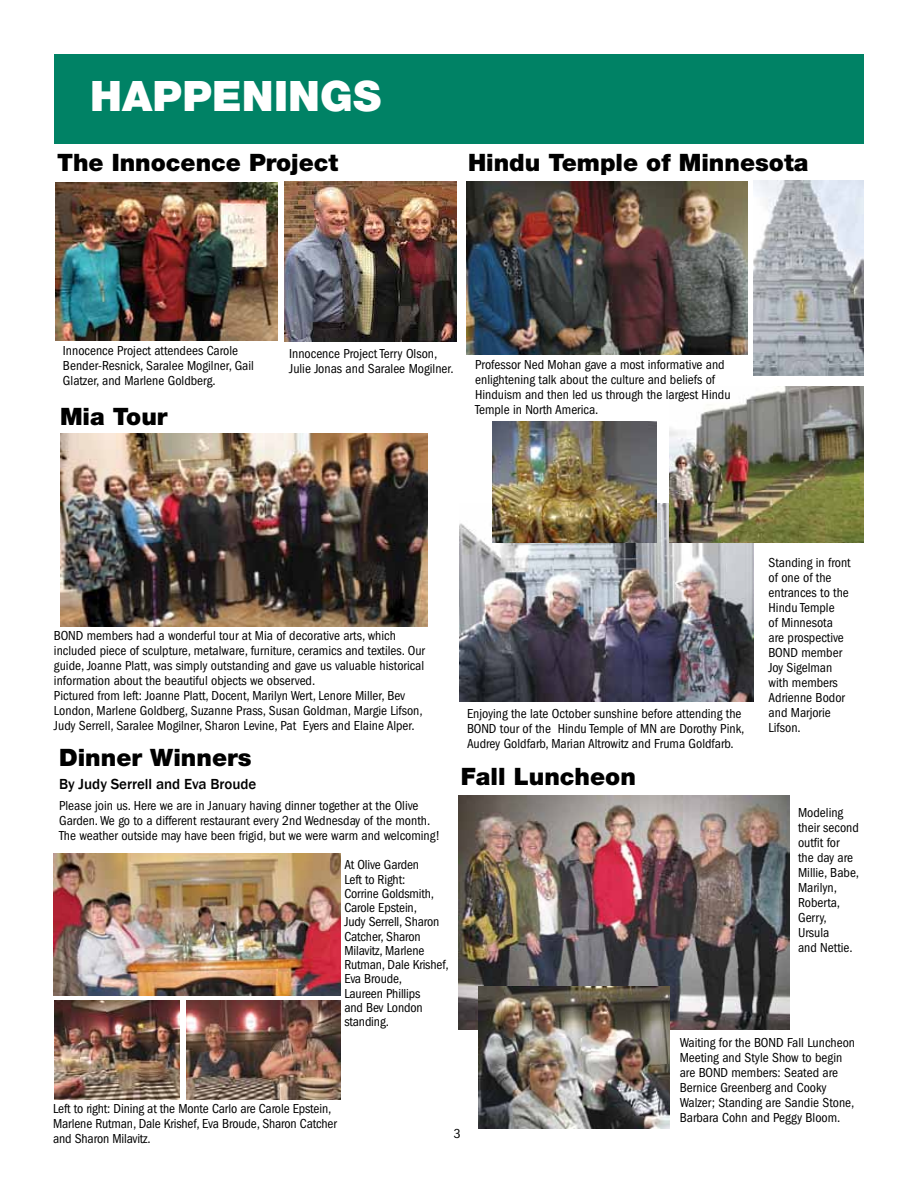
<style>
.page{position:relative;width:918px;height:1188px;background:#fff}
.page>*{position:absolute;margin:0;border:0;box-sizing:border-box;transform-origin:0 0}
.t1{font:900 42px "Helvetica Neue";letter-spacing:.005em;color:#fff}
.t2{font:900 24px "Helvetica Neue";color:#000}
.t3{font:500 15px "Franklin Gothic";color:#000}
.t4{font:condensed 13.5px/15px "Franklin Gothic";color:#000}
</style>
<div class="page">
<img style="left:459px;top:504px;width:294px;height:197px">
<div style="left:54px;top:54px;width:810px;height:90px;background:#008265"></div>
<img style="left:55px;top:182px;width:222px;height:159px">
<img style="left:284px;top:181px;width:173px;height:160px">
<img style="left:60px;top:434px;width:367px;height:192px">
<img style="left:670px;top:386px;width:194px;height:156px">
<img style="left:466px;top:182px;width:281px;height:173px">
<img style="left:493px;top:421px;width:164px;height:122px">
<img style="left:753px;top:180px;width:111px;height:196px">
<img style="left:54px;top:1000px;width:126px;height:99px">
<img style="left:54px;top:853px;width:287px;height:143px">
<img style="left:186px;top:1000px;width:155px;height:99px">
<img style="left:458px;top:795px;width:331px;height:235px">
<img style="left:479px;top:986px;width:191px;height:142px">
<h1 class="t1" style="left:90px;top:71px;width:293px">Happen ings</h1>
<h2 class="t2" style="left:57px;top:148px;width:283px">The Innocence Project</h2>
<h2 class="t2" style="left:468px;top:149px;width:342px">Hindu Temple of Minnesota</h2>
<p class="t4" style="left:63px;top:343px;width:193px">Innocence Project attendees Carole<br>Bender-Resnick, Saralee Mogilner, Gail<br>Glatzer, and Marlene Goldberg.￼</p>
<h2 class="t2" style="left:60px;top:402px;width:109px">Mia Tour</h2>
<p class="t4" style="left:289px;top:346px;width:166px">Innocence Project Terry Olson,<br>Julie Jonas and Saralee Mogilner.</p>
<p class="t4" style="left:475px;top:357px;width:257px">Professor Ned Mohan gave a most informative and enlightening talk about the culture and beliefs of Hinduism and then led us through the largest Hindu Temple in North America.</p>
<p class="t4" style="left:769px;top:555px;width:84px">Standing in front of one of the entrances to the<br>Hindu Temple<br>of Minnesota are prospective<br>BOND member<br>Joy Sigelman with members<br>Adrienne Bodor and Marjorie<br>Lifson.</p>
<p class="t4" style="left:54px;top:628px;width:373px">BOND members had a wonderful tour at Mia of decorative arts, which included piece of sculpture, metalware, furniture, ceramics and textiles. Our guide, Joanne Platt, was simply outstanding and gave us valuable historical information about the beautiful objects we observed.<br>Pictured from left: Joanne Platt, Docent, Marilyn Wert, Lenore Miller, Bev London, Marlene Goldberg, Suzanne Prass, Susan Goldman, Margie Lifson, Judy Serrell, Saralee Mogilner, Sharon Levine, Pat Eyers and Elaine Alper.</p>
<p class="t4" style="left:467px;top:706px;width:279px">Enjoying the late October sunshine before attending the<br>BOND tour of the Hindu Temple of MN are Dorothy Pink,<br>Audrey Goldfarb, Marian Altrowitz and Fruma Goldfarb.</p>
<h2 class="t2" style="left:59px;top:743px;width:194px">Dinner Winners</h2>
<h2 class="t2" style="left:461px;top:763px;width:177px">Fall Luncheon</h2>
<p class="t3" style="left:59px;top:774px;width:199px">By Judy Serrell and Eva Broude</p>
<p class="t4" style="left:59px;top:798px;width:383px">Please join us. Here we are in January having dinner together at the Olive<br>Garden. We go to a different restaurant every 2nd Wednesday of the month.<br>The weather outside may have been frigid, but we were warm and welcoming!</p>
<p class="t4" style="left:798px;top:806px;width:63px">Modeling their second outfit for<br>the day are<br>Millie, Babe,<br>Marilyn,<br>Roberta,<br>Gerry,<br>Ursula<br>and Nettie.</p>
<p class="t4" style="left:344px;top:858px;width:106px;line-height:14.2px">At Olive Garden<br>Left to Right:<br>Corrine Goldsmith,<br>Carole Epstein,<br>Judy Serrell, Sharon<br>Catcher, Sharon<br>Milavitz, Marlene<br>Rutman, Dale Krishef,<br>Eva Broude,<br>Laureen Phillips<br>and Bev London standing.</p>
<p class="t4" style="left:53px;top:1101px;width:285px">Left to right: Dining at the Monte Carlo are Carole Epstein,<br>Marlene Rutman, Dale Krishef, Eva Broude, Sharon Catcher and Sharon Milavitz.</p>
<p class="t4" style="left:454px;top:1126px;width:8px">3</p>
<p class="t4" style="left:680px;top:1035px;width:177px">Waiting for the BOND Fall Luncheon<br>Meeting and Style Show to begin are BOND members: Seated are<br>Bernice Greenberg and Cooky<br>Walzer; Standing are Sandie Stone,<br>Barbara Cohn and Peggy Bloom.</p>
</div>
